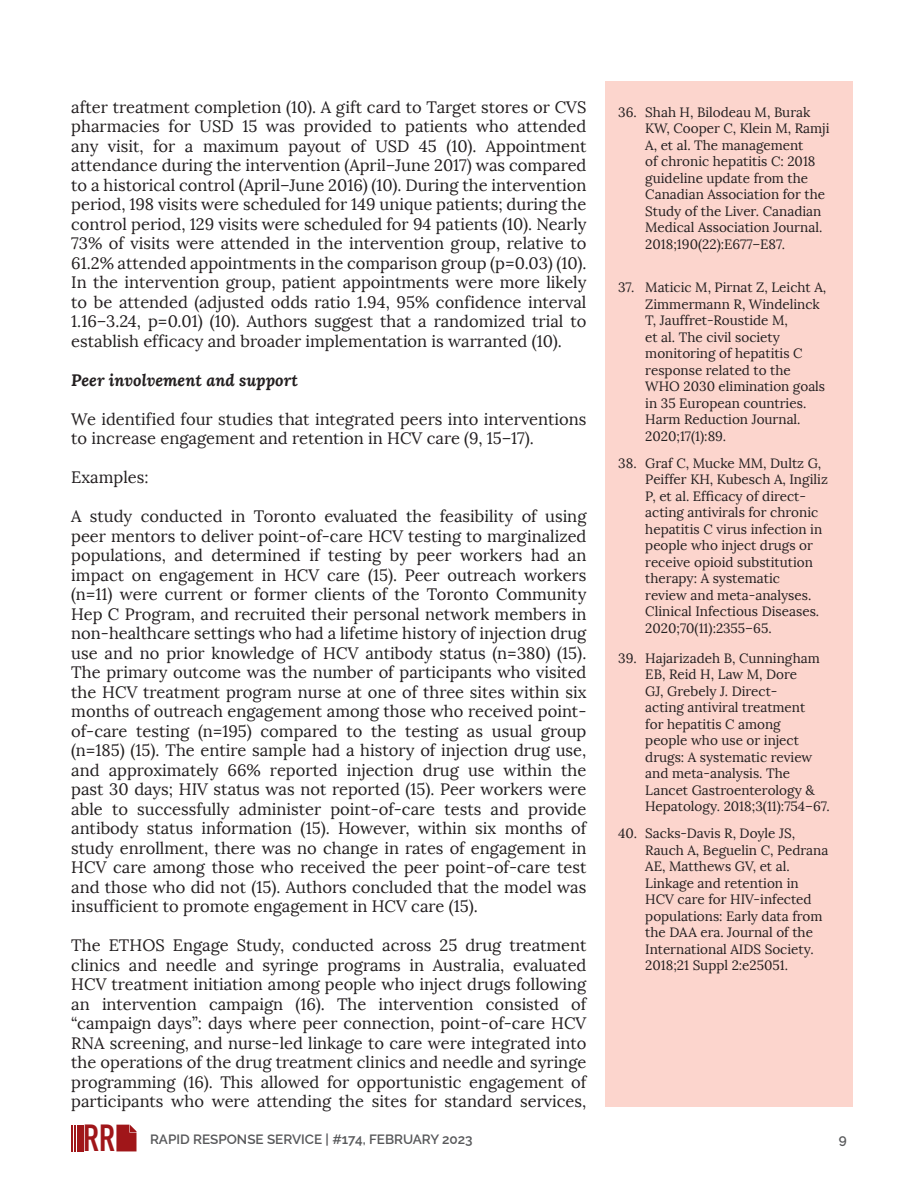
<style>
.page{position:relative;width:918px;height:1188px;background:#fff}
.page>*{position:absolute;margin:0;border:0;box-sizing:border-box;transform-origin:0 0}
.t1{font:700 37.2px "DIN Condensed";color:#a01619}
.body__serif__11pt{font:16.5px/19.5px "Lora";color:#231f20;text-align:justify}
.body__serif__11pt-2{font:italic 700 16.5px "Lora";color:#231f20}
.t2{font:13.5px/16.5px "Lora";color:#231f20}
.t3{font:600 13.5px "Raleway";color:#57585a}
</style>
<div class="page">
<hr style="left:71px;top:1125px;width:2px;height:26px;background:#a01619">
<hr style="left:74px;top:1125px;width:2px;height:26px;background:#a01619">
<hr style="left:77px;top:1125px;width:2px;height:26px;background:#a01619">
<hr style="left:81px;top:1125px;width:3px;height:26px;background:#a01619">
<svg style="left:116px;top:1125px;width:21px;height:26px"></svg>
<div style="left:605px;top:81px;width:248px;height:1026px;background:#fcd5cd"></div>
<p class="body__serif__11pt" style="left:71px;top:97px;width:517px">after treatment completion (10). A gift card to Target stores or CVS pharmacies for USD 15 was provided to patients who attended any visit, for a maximum payout of USD 45 (10). Appointment attendance during the intervention (April–June 2017) was compared to a historical control (April–June 2016) (10). During the intervention period, 198 visits were scheduled for 149 unique patients; during the control period, 129 visits were scheduled for 94 patients (10). Nearly 73% of visits were attended in the intervention group, relative to 61.2% attended appointments in the comparison group (p=0.03) (10).<br>In the intervention group, patient appointments were more likely to be attended (adjusted odds ratio 1.94, 95% confidence interval 1.16–3.24, p=0.01) (10). Authors suggest that a randomized trial to establish efficacy and broader implementation is warranted (10).</p>
<p class="body__serif__11pt-2" style="left:71px;top:368px;width:228px">Peer involvement and support</p>
<p class="body__serif__11pt" style="left:71px;top:409px;width:517px">We identified four studies that integrated peers into interventions to increase engagement and retention in HCV care (9, 15–17).</p>
<p class="body__serif__11pt" style="left:71px;top:468px;width:79px">Examples:</p>
<p class="body__serif__11pt" style="left:71px;top:507px;width:517px">A study conducted in Toronto evaluated the feasibility of using peer mentors to deliver point-of-care HCV testing to marginalized populations, and determined if testing by peer workers had an impact on engagement in HCV care (15). Peer outreach workers (n=11) were current or former clients of the Toronto Community Hep C Program, and recruited their personal network members in non-healthcare settings who had a lifetime history of injection drug use and no prior knowledge of HCV antibody status (n=380) (15).<br>The primary outcome was the number of participants who visited the HCV treatment program nurse at one of three sites within six months of outreach engagement among those who received point&shy;of-care testing (n=195) compared to the testing as usual group (n=185) (15). The entire sample had a history of injection drug use, and approximately 66% reported injection drug use within the past 30 days; HIV status was not reported (15). Peer workers were able to successfully administer point-of-care tests and provide antibody status information (15). However, within six months of study enrollment, there was no change in rates of engagement in HCV care among those who received the peer point-of-care test and those who did not (15). Authors concluded that the model was insufficient to promote engagement in HCV care (15).</p>
<p class="body__serif__11pt" style="left:71px;top:936px;width:517px">The ETHOS Engage Study, conducted across 25 drug treatment clinics and needle and syringe programs in Australia, evaluated HCV treatment initiation among people who inject drugs following an intervention campaign (16). The intervention consisted of “campaign days”: days where peer connection, point-of-care HCV RNA screening, and nurse-led linkage to care were integrated into the operations of the drug treatment clinics and needle and syringe programming (16). This allowed for opportunistic engagement of participants who were attending the sites for standard services,</p>
<p class="t2" style="left:645px;top:104px;width:186px;text-indent:-27px">36. Shah H, Bilodeau M, Burak<br>KW, Cooper C, Klein M, Ramji<br>A, et al. The management<br>of chronic hepatitis C: 2018 guideline update from the<br>Canadian Association for the<br>Study of the Liver. Canadian<br>Medical Association Journal.<br>2018;190(22):E677–E87.</p>
<p class="t2" style="left:645px;top:280px;width:182px;text-indent:-27px">37. Maticic M, Pirnat Z, Leicht A,<br>Zimmermann R, Windelinck<br>T, Jauffret-Roustide M,<br>et al. The civil society monitoring of hepatitis C response related to the<br>WHO 2030 elimination goals in 35 European countries.<br>Harm Reduction Journal.<br>2020;17(1):89.</p>
<p class="t2" style="left:645px;top:455px;width:184px;text-indent:-27px">38. Graf C, Mucke MM, Dultz G,<br>Peiffer KH, Kubesch A, Ingiliz<br>P, et al. Efficacy of direct&shy;acting antivirals for chronic hepatitis C virus infection in people who inject drugs or receive opioid substitution therapy: A systematic<br>review and meta-analyses.<br>Clinical Infectious Diseases.<br>2020;70(11):2355–65.</p>
<p class="t2" style="left:645px;top:650px;width:186px;text-indent:-27px">39. Hajarizadeh B, Cunningham<br>EB, Reid H, Law M, Dore<br>GJ, Grebely J. Direct-<br>acting antiviral treatment<br>for hepatitis C among<br>people who use or inject drugs: A systematic review and meta-analysis. The<br>Lancet Gastroenterology &amp;<br>Hepatology. 2018;3(11):754–67.</p>
<p class="t2" style="left:645px;top:826px;width:185px;text-indent:-27px">40. Sacks-Davis R, Doyle JS,<br>Rauch A, Beguelin C, Pedrana<br>AE, Matthews GV, et al.<br>Linkage and retention in<br>HCV care for HIV-infected populations: Early data from the DAA era. Journal of the<br>International AIDS Society.<br>2018;21 Suppl 2:e25051.</p>
<h1 class="t1" style="left:83px;top:1113px;width:33px">RR</h1>
<p class="t3" style="left:150px;top:1128px;width:324px">RAPID RESPONSE SERVICE | #174, FEBRUARY 2023</p>
<p class="t3" style="left:839px;top:1128px;width:9px">9</p>
</div>
